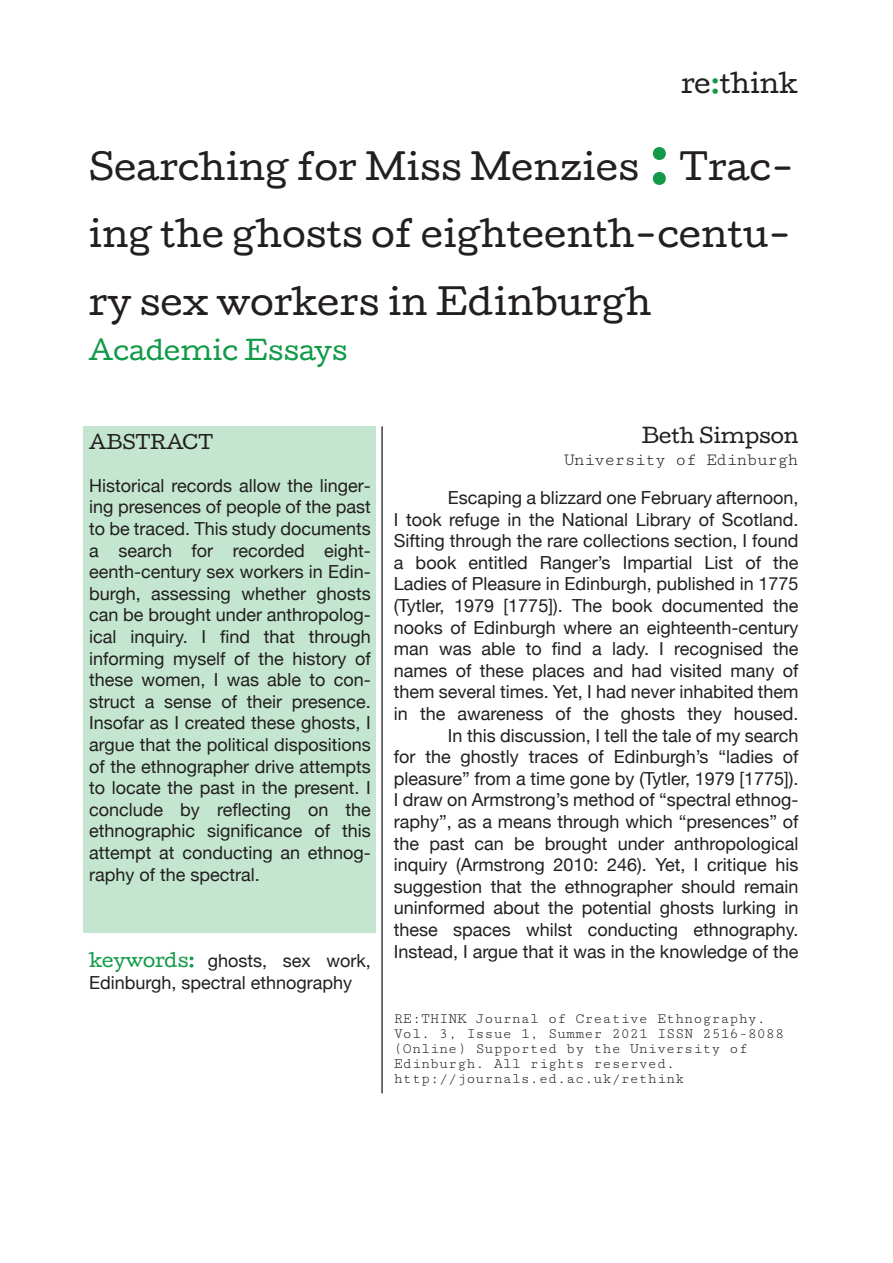
<style>
.page{position:relative;width:893px;height:1263px;background:#fff}
.page>*{position:absolute;margin:0;border:0;box-sizing:border-box;transform-origin:0 0}
.t1{font:34.5px/67.5px "Cutive";letter-spacing:.01em;color:#231f20;text-align:justify}
.t2{font:25.5px "Cutive";letter-spacing:.01em;color:#129a48}
.t3{font:25.5px "Cutive";color:#231f20}
.t4{font:19.5px "Cutive";color:#231f20}
.t5{font:18px/21.6px "Helvetica Neue";color:#231f20;text-align:justify}
.t6{font:18px "Cutive Mono";letter-spacing:-.04em;color:#231f20}
.t7{font:18px "Cutive";color:#231f20}
.t8{font:15px/15px "Cutive Mono";color:#231f20}
.s1{color:#129a48}
.s2{font-size:61.5px;color:#129a48}
.s3{font-family:"Cutive";color:#129a48}
</style>
<div class="page">
<div style="left:84px;top:426px;width:292px;height:507px;background:#c4e6d1"></div>
<hr style="left:381px;top:426px;width:2px;height:667px;background:#3e3e3f">
<h2 class="t3" style="left:681px;top:63px;width:118px">re<span class="s1">:</span>think</h2>
<h1 class="t1" style="left:89px;top:133px;width:706px">Searching for Miss Menzies <span class="s2">:</span> Trac&shy;ing the ghosts of eighteenth-centu&shy;ry sex workers in Edinburgh</h1>
<h2 class="t2" style="left:89px;top:330px;width:260px">Academic Essays</h2>
<p class="t7" style="left:89px;top:428px;width:125px">ABSTRACT</p>
<p class="t5" style="left:89px;top:474px;width:283px">Historical records allow the linger&shy;ing presences of people of the past to be traced. This study documents a search for recorded eight&shy;eenth-century sex workers in Edin&shy;burgh, assessing whether ghosts can be brought under anthropolog&shy;ical inquiry. I find that through informing myself of the history of these women, I was able to con&shy;struct a sense of their presence.<br>Insofar as I created these ghosts, I argue that the political dispositions of the ethnographer drive attempts to locate the past in the present. I conclude by reflecting on the ethnographic significance of this attempt at conducting an ethnog&shy;raphy of the spectral.</p>
<p class="t5" style="left:89px;top:949px;width:283px"><span class="s3">keywords:</span> ghosts, sex work,<br>Edinburgh, spectral ethnography</p>
<p class="t4" style="left:642px;top:420px;width:158px">Beth Simpson</p>
<p class="t6" style="left:564px;top:450px;width:236px">University of Edinburgh</p>
<p class="t5" style="left:394px;top:486px;width:406px;text-align:right">Escaping a blizzard one February afternoon,<br>I took refuge in the National Library of Scotland.<br>Sifting through the rare collections section, I found a book entitled Ranger’s Impartial List of the Ladies of Pleasure in Edinburgh, published in 1775 (Tytler, 1979 [1775]). The book documented the nooks of Edinburgh where an eighteenth-century man was able to find a lady. I recognised the names of these places and had visited many of them several times. Yet, I had never inhabited them in the awareness of the ghosts they housed.<br>In this discussion, I tell the tale of my search<br>for the ghostly traces of Edinburgh’s “ladies of pleasure” from a time gone by (Tytler, 1979 [1775]).<br>I draw on Armstrong’s method of “spectral ethnog&shy;raphy”, as a means through which “presences” of the past can be brought under anthropological inquiry (Armstrong 2010: 246). Yet, I critique his suggestion that the ethnographer should remain uninformed about the potential ghosts lurking in these spaces whilst conducting ethnography.<br>Instead, I argue that it was in the knowledge of the</p>
<p class="t8" style="left:394px;top:1011px;width:392px">RE:THINK Journal of Creative Ethnography.<br>Vol. 3, Issue 1, Summer 2021 ISSN 2516-8088 (Online) Supported by the University of Edinburgh. All rights reserved. http://journals.ed.ac.uk/rethink</p>
</div>
